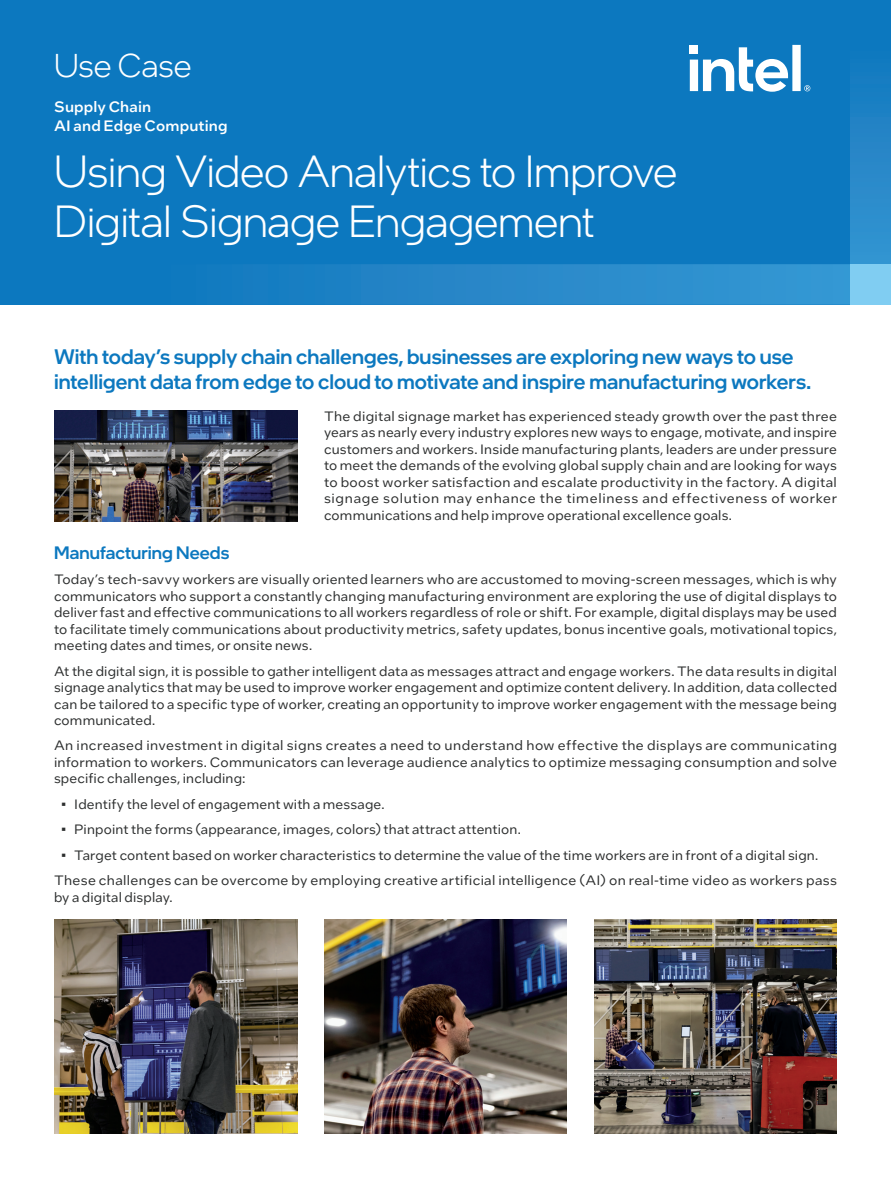
<style>
.page{position:relative;width:891px;height:1188px;background:#fff}
.page>*{position:absolute;margin:0;border:0;box-sizing:border-box;transform-origin:0 0}
.t1{font:300 45px/49.5px "Intel One Display";letter-spacing:-.005em;color:#fff}
.t2{font:300 33px "Intel One Display";color:#fff}
.t3{font:500 21px/25.2px "Intel One Display";color:#0c78bf}
.t4{font:500 18px "Intel One Display";letter-spacing:.005em;color:#0c78bf}
.t5{font:500 15px/19.2px "Intel One Text";letter-spacing:.01em;color:#fff}
.t6{font:13.5px/16.5px "Intel One Text";letter-spacing:.015em;color:#2c2e2e;text-align:justify}
</style>
<div class="page">
<img style="left:594px;top:920px;width:243px;height:214px">
<img style="left:54px;top:410px;width:243px;height:111px">
<img style="left:324px;top:920px;width:243px;height:214px">
<img style="left:54px;top:920px;width:243px;height:214px">
<div style="left:0;top:0;width:891px;height:305px;background:#0c78bf"></div>
<svg style="left:243px;top:264px;width:607px;height:41px"></svg>
<div style="left:850px;top:0;width:41px;height:264px;background:linear-gradient(to bottom,#0974bc,#3694d1)"></div>
<div style="left:850px;top:264px;width:41px;height:41px;background:#80cdf2"></div>
<svg style="left:690px;top:45px;width:120px;height:47px"></svg>
<h2 class="t2" style="left:54px;top:45px;width:139px">Use Case</h2>
<p class="t5" style="left:54px;top:97px;width:175px">Supply Chain<br>AI and Edge Computing</p>
<h1 class="t1" style="left:54px;top:146px;width:624px">Using Video Analytics to Improve<br>Digital Signage Engagement</h1>
<h3 class="t3" style="left:54px;top:343px;width:759px">With today’s supply chain challenges, businesses are exploring new ways to use intelligent data from edge to cloud to motivate and inspire manufacturing workers.</h3>
<p class="t6" style="left:324px;top:407px;width:515px">The digital signage market has experienced steady growth over the past three years as nearly every industry explores new ways to engage, motivate, and inspire customers and workers. Inside manufacturing plants, leaders are under pressure to meet the demands of the evolving global supply chain and are looking for ways to boost worker satisfaction and escalate productivity in the factory. A digital signage solution may enhance the timeliness and effectiveness of worker communications and help improve operational excellence goals.</p>
<h3 class="t4" style="left:54px;top:541px;width:177px">Manufacturing Needs</h3>
<p class="t6" style="left:54px;top:571px;width:785px">Today’s tech-savvy workers are visually oriented learners who are accustomed to moving-screen messages, which is why communicators who support a constantly changing manufacturing environment are exploring the use of digital displays to deliver fast and effective communications to all workers regardless of role or shift. For example, digital displays may be used to facilitate timely communications about productivity metrics, safety updates, bonus incentive goals, motivational topics, meeting dates and times, or onsite news.</p>
<p class="t6" style="left:54px;top:662px;width:785px">At the digital sign, it is possible to gather intelligent data as messages attract and engage workers. The data results in digital signage analytics that may be used to improve worker engagement and optimize content delivery. In addition, data collected can be tailored to a specific type of worker, creating an opportunity to improve worker engagement with the message being communicated.</p>
<p class="t6" style="left:54px;top:737px;width:785px">An increased investment in digital signs creates a need to understand how effective the displays are communicating information to workers. Communicators can leverage audience analytics to optimize messaging consumption and solve specific challenges, including:</p>
<p class="t6" style="left:61px;top:795px;width:325px">• Identify the level of engagement with a message.</p>
<p class="t6" style="left:61px;top:821px;width:462px">• Pinpoint the forms (appearance, images, colors) that attract attention.</p>
<p class="t6" style="left:54px;top:842px;width:785px;line-height:25.3px;text-indent:7px">• Target content based on worker characteristics to determine the value of the time workers are in front of a digital sign.<br>These challenges can be overcome by employing creative artificial intelligence (AI) on real-time video as workers pass</p>
<p class="t6" style="left:54px;top:888px;width:120px">by a digital display.</p>
</div>
